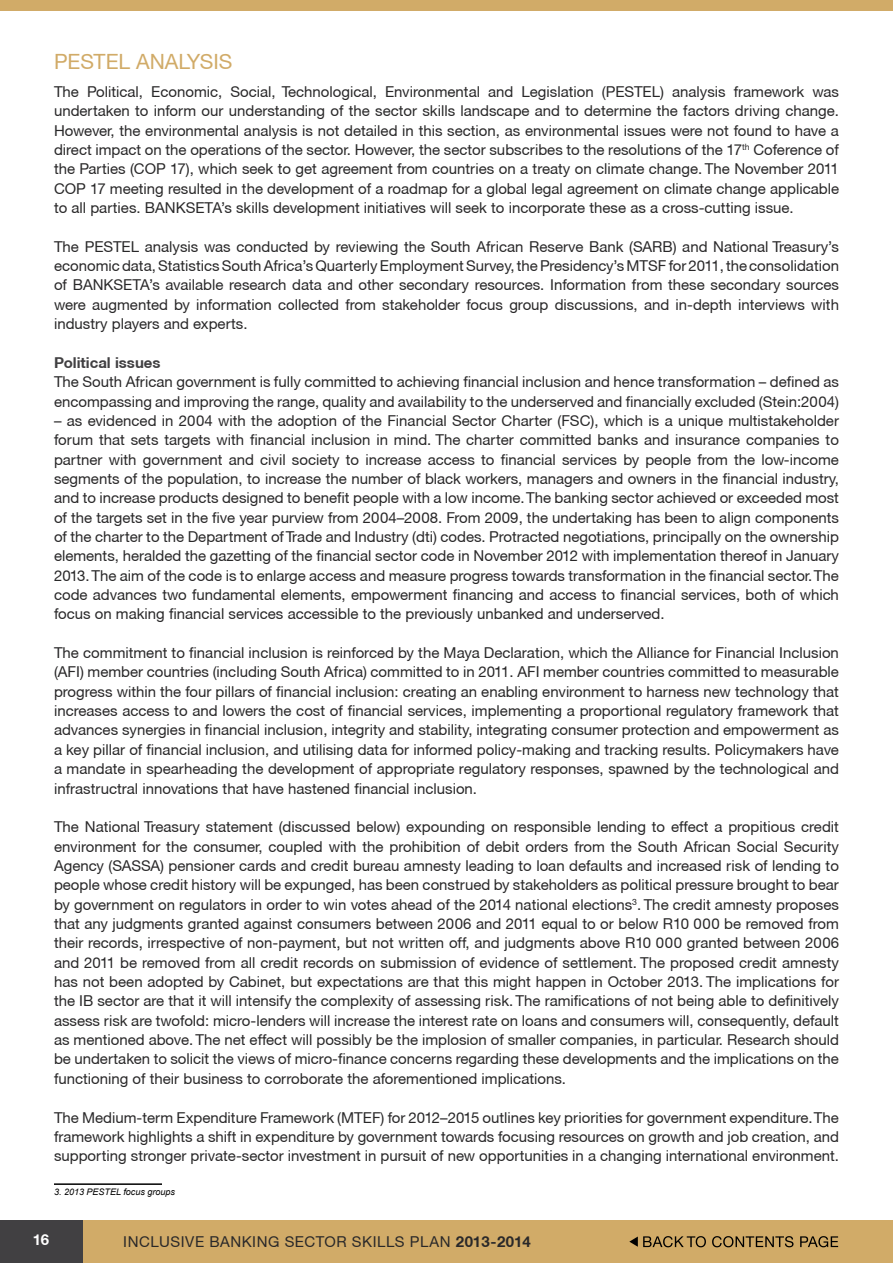
<style>
.page{position:relative;width:893px;height:1263px;background:#fff}
.page>*{position:absolute;margin:0;border:0;box-sizing:border-box;transform-origin:0 0}
.t1{font:21px "Helvetica Neue CE";color:#d1ab68}
.t2{font:15px/19.4px "Helvetica Neue CE";color:#292829;text-align:justify}
.t3{font:15px "Helvetica Neue CE";letter-spacing:.035em;color:#292829}
.t4{font:700 15px "Helvetica Neue CE";color:#414042}
.t5{font:700 15px "Helvetica Neue CE";color:#fff}
.t6{font:italic 9px "Arial";color:#000}
.s1{font-weight:700}
</style>
<div class="page">
<div style="left:82px;top:1220px;width:811px;height:43px;background:#d1ab68"></div>
<div style="left:0;top:1220px;width:82px;height:43px;background:#414042"></div>
<div style="left:0;top:0;width:893px;height:11px;background:#d1ab68"></div>
<svg style="left:629px;top:1236px;width:209px;height:11px"></svg>
<hr style="left:54px;top:1183px;width:108px;height:2px;background:#000">
<h1 class="t1" style="left:54px;top:49px;width:180px">PESTEL ANALYSIS</h1>
<p class="t2" style="left:54px;top:82px;width:786px">The Political, Economic, Social, Technological, Environmental and Legislation (PESTEL) analysis framework was undertaken to inform our understanding of the sector skills landscape and to determine the factors driving change.<br>However, the environmental analysis is not detailed in this section, as environmental issues were not found to have a direct impact on the operations of the sector. However, the sector subscribes to the resolutions of the 17<sup>th</sup> Coference of the Parties (COP 17), which seek to get agreement from countries on a treaty on climate change. The November 2011<br>COP 17 meeting resulted in the development of a roadmap for a global legal agreement on climate change applicable to all parties. BANKSETA’s skills development initiatives will seek to incorporate these as a cross-cutting issue.</p>
<p class="t2" style="left:54px;top:237px;width:786px">The PESTEL analysis was conducted by reviewing the South African Reserve Bank (SARB) and National Treasury’s economic data, Statistics South Africa’s Quarterly Employment Survey, the Presidency’s MTSF for 2011, the consolidation of BANKSETA’s available research data and other secondary resources. Information from these secondary sources were augmented by information collected from stakeholder focus group discussions, and in-depth interviews with industry players and experts.</p>
<p class="t4" style="left:54px;top:353px;width:108px">Political issues</p>
<p class="t2" style="left:54px;top:372px;width:786px">The South African government is fully committed to achieving financial inclusion and hence transformation – defined as encompassing and improving the range, quality and availability to the underserved and financially excluded (Stein:2004)</p>
<p class="t2" style="left:54px;top:411px;width:786px">– as evidenced in 2004 with the adoption of the Financial Sector Charter (FSC), which is a unique multistakeholder forum that sets targets with financial inclusion in mind. The charter committed banks and insurance companies to partner with government and civil society to increase access to financial services by people from the low-income segments of the population, to increase the number of black workers, managers and owners in the financial industry, and to increase products designed to benefit people with a low income. The banking sector achieved or exceeded most of the targets set in the five year purview from 2004–2008. From 2009, the undertaking has been to align components of the charter to the Department of Trade and Industry (dti) codes. Protracted negotiations, principally on the ownership elements, heralded the gazetting of the financial sector code in November 2012 with implementation thereof in January 2013. The aim of the code is to enlarge access and measure progress towards transformation in the financial sector. The code advances two fundamental elements, empowerment financing and access to financial services, both of which focus on making financial services accessible to the previously unbanked and underserved.</p>
<p class="t2" style="left:54px;top:643px;width:786px">The commitment to financial inclusion is reinforced by the Maya Declaration, which the Alliance for Financial Inclusion (AFI) member countries (including South Africa) committed to in 2011. AFI member countries committed to measurable progress within the four pillars of financial inclusion: creating an enabling environment to harness new technology that increases access to and lowers the cost of financial services, implementing a proportional regulatory framework that advances synergies in financial inclusion, integrity and stability, integrating consumer protection and empowerment as a key pillar of financial inclusion, and utilising data for informed policy-making and tracking results. Policymakers have a mandate in spearheading the development of appropriate regulatory responses, spawned by the technological and infrastructral innovations that have hastened financial inclusion.</p>
<p class="t2" style="left:54px;top:817px;width:786px">The National Treasury statement (discussed below) expounding on responsible lending to effect a propitious credit environment for the consumer, coupled with the prohibition of debit orders from the South African Social Security Agency (SASSA) pensioner cards and credit bureau amnesty leading to loan defaults and increased risk of lending to people whose credit history will be expunged, has been construed by stakeholders as political pressure brought to bear by government on regulators in order to win votes ahead of the 2014 national elections<sup>3</sup>. The credit amnesty proposes that any judgments granted against consumers between 2006 and 2011 equal to or below R10 000 be removed from their records‚ irrespective of non-payment‚ but not written off, and judgments above R10 000 granted between 2006 and 2011 be removed from all credit records on submission of evidence of settlement. The proposed credit amnesty has not been adopted by Cabinet, but expectations are that this might happen in October 2013. The implications for the IB sector are that it will intensify the complexity of assessing risk. The ramifications of not being able to definitively assess risk are twofold: micro-lenders will increase the interest rate on loans and consumers will, consequently, default as mentioned above. The net effect will possibly be the implosion of smaller companies, in particular. Research should be undertaken to solicit the views of micro-finance concerns regarding these developments and the implications on the functioning of their business to corroborate the aforementioned implications.</p>
<p class="t2" style="left:54px;top:1108px;width:786px">The Medium-term Expenditure Framework (MTEF) for 2012–2015 outlines key priorities for government expenditure. The framework highlights a shift in expenditure by government towards focusing resources on growth and job creation, and supporting stronger private-sector investment in pursuit of new opportunities in a changing international environment.</p>
<p class="t6" style="left:54px;top:1186px;width:122px">3. 2013 PESTEL focus groups</p>
<p class="t5" style="left:33px;top:1230px;width:18px">16</p>
<p class="t3" style="left:123px;top:1233px;width:409px">INCLUSIVE BANKING SECTOR SKILLS PLAN <span class="s1">2013-2014</span></p>
</div>
